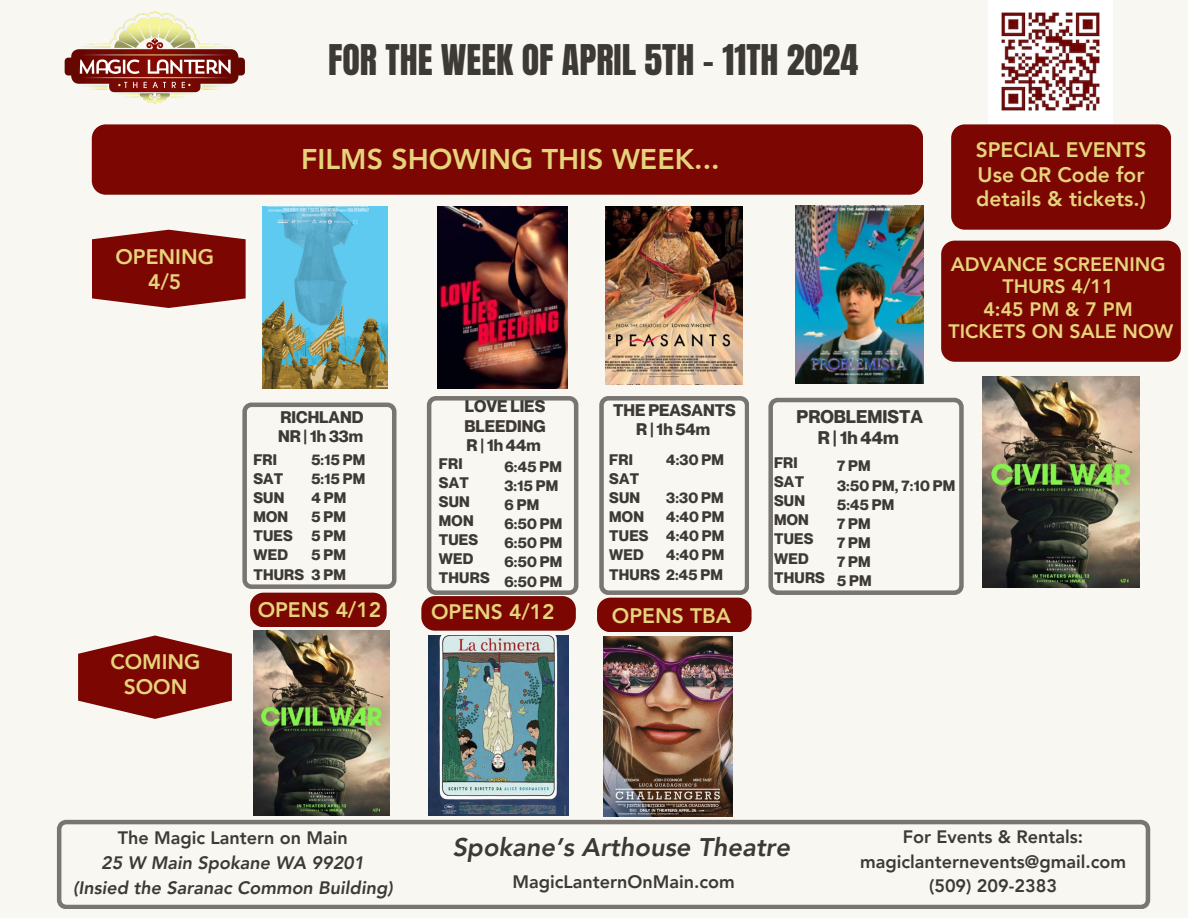
<style>
.page{position:relative;width:1188px;height:918px;background:#f8f7f2}
.page>*{position:absolute;margin:0;border:0;box-sizing:border-box;transform-origin:0 0}
.t1{font:36px "Anton";color:#3d3935}
.t2{font:800 28.5px "Avenir LT Pro";color:#e6d47c}
.t3{font:italic 800 25.5px "Avenir LT Pro";color:#3d3935}
.t4{font:800 21px/24.8px "Avenir LT Pro";color:#e6d47c;text-align:center}
.t5{font:800 19.5px/22.5px "Avenir LT Pro";color:#e6d47c;text-align:center}
.t6{font:800 18px/24.8px "Avenir LT Pro";color:#3d3935;text-align:center}
.t7{font:italic 800 18px/24.8px "Avenir LT Pro";color:#3d3935;text-align:center}
.t8{font:700 18px/21.3px "Neue Montreal";color:#3d3935;text-align:center}
.t9{font:700 16.5px/19.2px "Neue Montreal";color:#3d3935;text-align:center}
.t10{font:700 15px "Neue Montreal";letter-spacing:.015em;color:#3d3935}
.s1{font-style:normal}
</style>
<div class="page">
<div style="left:92px;top:124px;width:831px;height:71px;background:#7b0602;border-radius:14px"></div>
<svg style="left:768px;top:398px;width:196px;height:197px"></svg>
<img style="left:64px;top:11px;width:181px;height:93px">
<svg style="left:57px;top:820px;width:1093px;height:89px"></svg>
<img style="left:988px;top:0;width:124px;height:124px">
<div style="left:951px;top:124px;width:220px;height:106px;background:#7b0602"></div>
<svg style="left:78px;top:635px;width:154px;height:84px"></svg>
<img style="left:437px;top:206px;width:131px;height:182px">
<img style="left:795px;top:206px;width:129px;height:177px">
<img style="left:606px;top:206px;width:136px;height:178px">
<svg style="left:421px;top:396px;width:157px;height:235px"></svg>
<svg style="left:92px;top:230px;width:154px;height:78px;background:#8a231f"></svg>
<img style="left:253px;top:631px;width:137px;height:184px">
<img style="left:429px;top:635px;width:139px;height:180px">
<div style="left:941px;top:241px;width:240px;height:121px;background:#7b0602"></div>
<svg style="left:242px;top:403px;width:154px;height:224px"></svg>
<img style="left:262px;top:206px;width:125px;height:182px">
<img style="left:983px;top:376px;width:156px;height:212px">
<svg style="left:597px;top:396px;width:155px;height:236px"></svg>
<img style="left:604px;top:636px;width:129px;height:180px">
<p class="t4" style="left:115px;top:247px;width:100px">OPENING<br>4/5</p>
<p class="t4" style="left:110px;top:652px;width:92px">COMING<br>SOON</p>
<p class="t1" style="left:328px;top:34px;width:532px">FOR THE WEEK OF APRIL 5TH - 11TH 2024</p>
<p class="t2" style="left:301px;top:147px;width:420px">FILMS SHOWING THIS WEEK...</p>
<p class="t4" style="left:976px;top:139px;width:172px;text-align:justify">SPECIAL EVENTS Use QR Code for details &amp; tickets.)</p>
<h6 class="t5" style="left:949px;top:255px;width:226px">ADVANCE SCREENING<br>THURS 4/11<br>4:45 PM &amp; 7 PM<br>TICKETS ON SALE NOW</h6>
<h3 class="t9" style="left:278px;top:407px;width:87px;text-align:left">RICHLAND<br>NR | 1h 33m</h3>
<p class="t10" style="left:253px;top:450px;width:25px">FRI</p>
<p class="t10" style="left:253px;top:469px;width:32px">SAT</p>
<p class="t10" style="left:253px;top:489px;width:33px">SUN</p>
<p class="t10" style="left:253px;top:508px;width:36px">MON</p>
<p class="t10" style="left:253px;top:527px;width:41px">TUES</p>
<p class="t10" style="left:253px;top:546px;width:36px">WED</p>
<p class="t10" style="left:253px;top:565px;width:52px">THURS</p>
<h4 class="t10" style="left:311px;top:450px;width:55px">5:15 PM</h4>
<h4 class="t10" style="left:311px;top:469px;width:55px">5:15 PM</h4>
<h4 class="t10" style="left:311px;top:489px;width:36px">4PM</h4>
<p class="t10" style="left:311px;top:508px;width:36px">5PM</p>
<h4 class="t10" style="left:311px;top:527px;width:36px">5PM</h4>
<p class="t10" style="left:311px;top:546px;width:36px">5PM</p>
<p class="t10" style="left:311px;top:565px;width:36px">3PM</p>
<p class="t4" style="left:258px;top:599px;width:125px">OPENS 4/12</p>
<p class="t9" style="left:465px;top:397px;width:83px;text-align:justify">LOVE LIES BLEEDING R|1h44m</p>
<p class="t10" style="left:439px;top:454px;width:25px">FRI</p>
<p class="t10" style="left:439px;top:473px;width:32px">SAT</p>
<p class="t10" style="left:439px;top:492px;width:33px">SUN</p>
<p class="t10" style="left:439px;top:512px;width:36px">MON</p>
<p class="t10" style="left:439px;top:531px;width:41px">TUES</p>
<p class="t10" style="left:439px;top:550px;width:36px">WED</p>
<p class="t10" style="left:439px;top:569px;width:52px">THURS</p>
<p class="t10" style="left:504px;top:457px;width:59px">6:45 PM</p>
<p class="t10" style="left:504px;top:476px;width:55px">3:15 PM</p>
<h6 class="t10" style="left:504px;top:495px;width:36px">6PM</h6>
<p class="t10" style="left:504px;top:515px;width:59px">6:50 PM</p>
<p class="t10" style="left:504px;top:534px;width:59px">6:50 PM</p>
<p class="t10" style="left:504px;top:553px;width:59px">6:50 PM</p>
<p class="t10" style="left:504px;top:572px;width:59px">6:50 PM</p>
<h4 class="t4" style="left:431px;top:602px;width:125px">OPENS 4/12</h4>
<p class="t9" style="left:613px;top:400px;width:124px">THE PEASANTS<br>R|1h54m</p>
<h6 class="t8" style="left:797px;top:406px;width:128px">PROBLEMISTA<br>R|1h44m</h6>
<p class="t10" style="left:609px;top:450px;width:25px">FRI</p>
<p class="t10" style="left:609px;top:469px;width:32px">SAT</p>
<p class="t10" style="left:609px;top:489px;width:33px">SUN</p>
<p class="t10" style="left:609px;top:508px;width:36px">MON</p>
<p class="t10" style="left:609px;top:527px;width:41px">TUES</p>
<h6 class="t10" style="left:609px;top:546px;width:36px">WED</h6>
<p class="t10" style="left:609px;top:565px;width:115px">THURS 2:45 PM</p>
<p class="t10" style="left:666px;top:450px;width:59px">4:30 PM</p>
<p class="t10" style="left:666px;top:489px;width:59px">3:30 PM</p>
<p class="t10" style="left:666px;top:508px;width:60px">4:40 PM</p>
<p class="t10" style="left:666px;top:527px;width:60px">4:40 PM</p>
<p class="t10" style="left:666px;top:546px;width:60px">4:40 PM</p>
<p class="t10" style="left:774px;top:453px;width:25px">FRI</p>
<p class="t10" style="left:774px;top:472px;width:32px">SAT</p>
<p class="t10" style="left:774px;top:492px;width:33px">SUN</p>
<p class="t10" style="left:774px;top:511px;width:36px">MON</p>
<p class="t10" style="left:774px;top:530px;width:41px">TUES</p>
<p class="t10" style="left:774px;top:549px;width:36px">WED</p>
<p class="t10" style="left:774px;top:568px;width:52px">THURS</p>
<p class="t10" style="left:837px;top:457px;width:35px">7PM</p>
<p class="t10" style="left:837px;top:476px;width:120px">3:50 PM, 7:10 PM</p>
<h6 class="t10" style="left:837px;top:495px;width:59px">5:45 PM</h6>
<h6 class="t10" style="left:837px;top:514px;width:35px">7PM</h6>
<p class="t10" style="left:837px;top:533px;width:35px">7PM</p>
<p class="t10" style="left:837px;top:553px;width:35px">7PM</p>
<p class="t10" style="left:837px;top:572px;width:36px">5PM</p>
<h6 class="t4" style="left:612px;top:605px;width:120px">OPENS TBA</h6>
<p class="t7" style="left:73px;top:827px;width:321px"><span class="s1">The Magic Lantern on Main<br></span>25 W Main Spokane WA 99201 (Insied the Saranac Common Building)</p>
<p class="t3" style="left:452px;top:837px;width:339px">Spokane’s Arthouse Theatre</p>
<p class="t6" style="left:860px;top:826px;width:267px">For Events &amp; Rentals: magiclanternevents@gmail.com (509) 209-2383</p>
<p class="t6" style="left:513px;top:871px;width:224px">MagicLanternOnMain.com</p>
</div>
